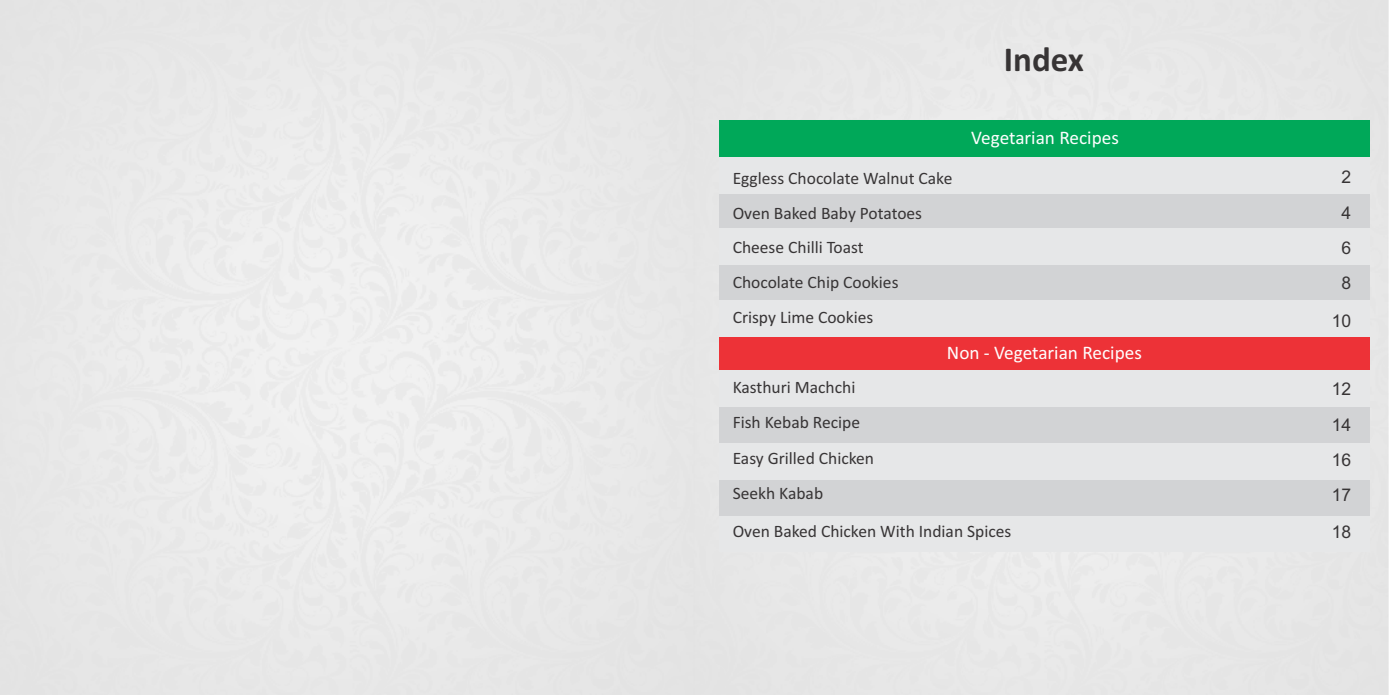
<style>
.page{position:relative;width:1389px;height:695px;background:#fff}
.page>*{position:absolute;margin:0;border:0;box-sizing:border-box;transform-origin:0 0}
.t1{font:700 35px "Calibri";color:#373435}
.t2{font:19.25px "Calibri";color:#fefefe}
.t3{font:17.5px/34.8px "Calibri";color:#373435}
.t4{font:17.5px/35.4px "Arial";color:#373435;text-align:justify}
</style>
<div class="page">
<div style="left:719px;top:515px;width:651px;height:37px;background:#e6e7e8"></div>
<div style="left:719px;top:193px;width:651px;height:36px;background:#d2d3d5"></div>
<div style="left:719px;top:157px;width:651px;height:36px;background:#e6e7e8"></div>
<div style="left:719px;top:263px;width:651px;height:37px;background:#d2d3d5"></div>
<div style="left:719px;top:228px;width:651px;height:36px;background:#e6e7e8"></div>
<div style="left:719px;top:335px;width:651px;height:37px;background:#ed3237"></div>
<div style="left:719px;top:300px;width:651px;height:36px;background:#e6e7e8"></div>
<div style="left:719px;top:406px;width:651px;height:36px;background:#d2d3d5"></div>
<div style="left:719px;top:370px;width:651px;height:37px;background:#e6e7e8"></div>
<div style="left:719px;top:479px;width:651px;height:36px;background:#d2d3d5"></div>
<div style="left:719px;top:443px;width:651px;height:37px;background:#e6e7e8"></div>
<div style="left:719px;top:120px;width:651px;height:37px;background:#00a859"></div>
<h1 class="t1" style="left:1004px;top:45px;width:82px">Index</h1>
<p class="t3" style="left:733px;top:162px;width:221px">Eggless Chocolate Walnut Cake<br>Oven Baked Baby Potatoes<br>Cheese Chilli Toast<br>Chocolate Chip Cookies<br>Crispy Lime Cookies</p>
<p class="t2" style="left:971px;top:129px;width:149px">Vegetarian Recipes</p>
<p class="t2" style="left:947px;top:344px;width:196px">Non - Vegetarian Recipes</p>
<p class="t3" style="left:733px;top:371px;width:143px">Kasthuri Machchi<br>Fish Kebab Recipe<br>Easy Grilled Chicken<br>Seekh Kabab</p>
<p class="t3" style="left:733px;top:515px;width:280px">Oven Baked Chicken With Indian Spices</p>
<p class="t4" style="left:1342px;top:161px;width:11px">2<br>4<br>6<br>8</p>
<p class="t4" style="left:1332px;top:304px;width:21px">10</p>
<p class="t4" style="left:1332px;top:371px;width:21px;line-height:36.8px">12<br>14</p>
<p class="t4" style="left:1332px;top:443px;width:21px;line-height:36.2px">16<br>17<br>18</p>
</div>
